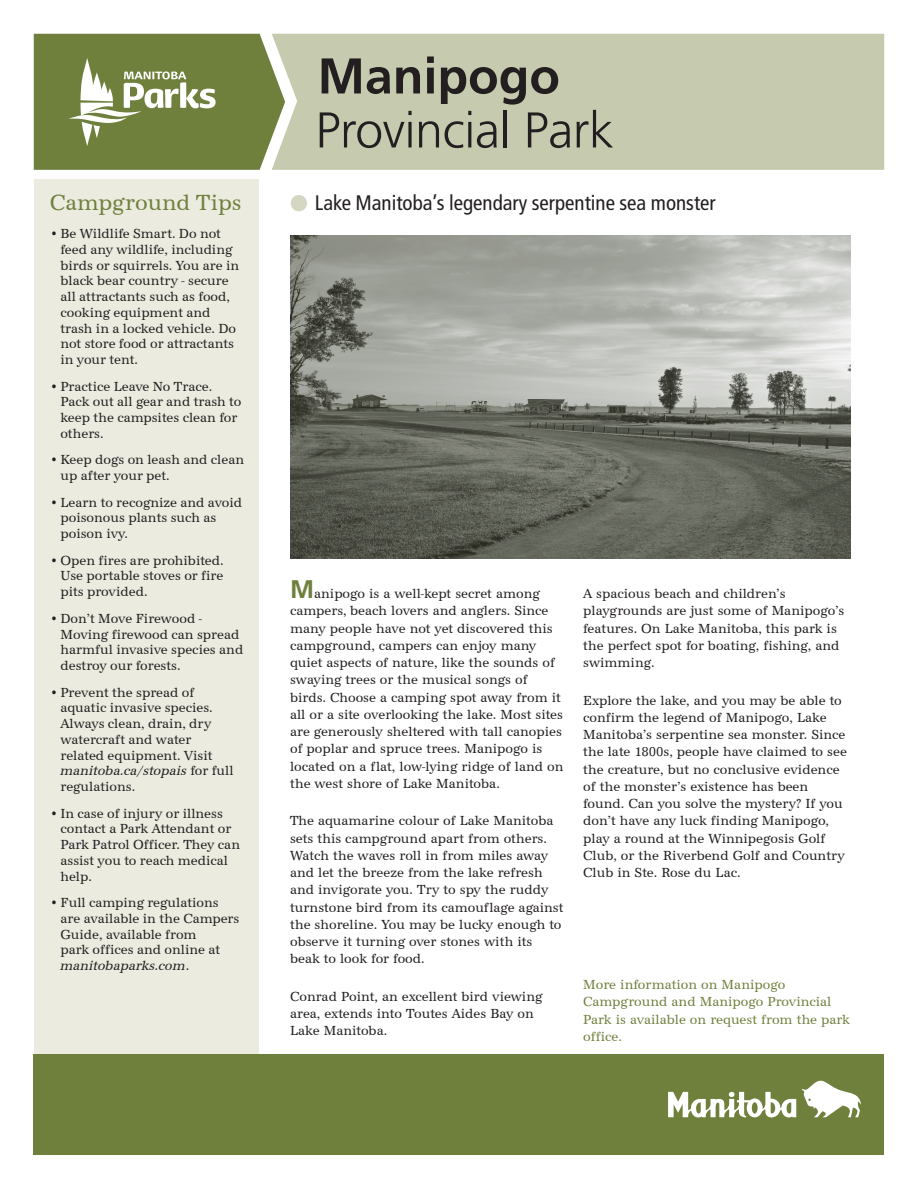
<style>
.page{position:relative;width:918px;height:1188px;background:#fff}
.page>*{position:absolute;margin:0;border:0;box-sizing:border-box;transform-origin:0 0}
.Provincial_Park{font:300 50.25px "Frutiger";letter-spacing:-.01em;color:#231f20}
.Bold_Header{font:700 50.25px "Frutiger";color:#231f20}
.t1{font:22.5px "URW Antiqua T Regu Narr";color:#6f803d}
.Description_front{font:condensed 21px "Frutiger";color:#231f20}
.Campround_Tips_Bullets{font:13.5px/15.8px "URW Antiqua T Regu Narr";color:#231f20}
.Front_Body_Continue{font:13.5px/17.2px "URW Antiqua T Regu Narr";color:#231f20}
.Front_Body{font:13.5px/17.2px "URW Antiqua T Regu Narr";color:#231f20}
.Front_Body_Continue-2{font:13.5px/17.2px "URW Antiqua T Regu Narr";color:#6f803d}
.s1{font-family:"URW Antiqua T Regu Narr Obli"}
.s2{font-family:"Frutiger";font-weight:700;font-size:25.5px;color:#6f803d}
</style>
<div class="page">
<div style="left:285px;top:34px;width:599px;height:136px;background:#c6caae"></div>
<div style="left:34px;top:179px;width:225px;height:925px;background:#ebebe0"></div>
<div style="left:34px;top:1054px;width:850px;height:100px;background:#6f803d"></div>
<div style="left:291px;top:195px;width:16px;height:16px;background:#d5d7c2;border-radius:50%"></div>
<svg style="left:34px;top:34px;width:251px;height:136px;background:#819056"></svg>
<img style="left:290px;top:235px;width:560px;height:324px">
<svg style="left:802px;top:1080px;width:59px;height:37px"></svg>
<svg style="left:668px;top:1092px;width:128px;height:25px"></svg>
<h1 class="t1" style="left:50px;top:190px;width:193px">Campground Tips</h1>
<p class="Campround_Tips_Bullets" style="left:60px;top:226px;width:180px;text-indent:-10px">•Be Wildlife Smart. Do not feed any wildlife, including birds or squirrels. You are in black bear country - secure all attractants such as food, cooking equipment and trash in a locked vehicle. Do not store food or attractants in your tent.</p>
<p class="Campround_Tips_Bullets" style="left:60px;top:378px;width:182px;text-indent:-10px">•Practice Leave No Trace.<br>Pack out all gear and trash to keep the campsites clean for others.</p>
<p class="Campround_Tips_Bullets" style="left:60px;top:452px;width:185px;text-indent:-10px">• Keep dogs on leash and clean up after your pet.</p>
<p class="Campround_Tips_Bullets" style="left:60px;top:494px;width:183px;text-indent:-10px">•Learn to recognize and avoid poisonous plants such as poison ivy.</p>
<p class="Campround_Tips_Bullets" style="left:60px;top:552px;width:165px;text-align:justify;text-indent:-10px">•Open fires are prohibited.<br>Use portable stoves or fire pits provided.</p>
<p class="Campround_Tips_Bullets" style="left:60px;top:610px;width:184px;text-indent:-10px">•Don’t Move Firewood -<br>Moving firewood can spread harmful invasive species and destroy our forests.</p>
<p class="Campround_Tips_Bullets" style="left:60px;top:684px;width:175px;text-indent:-10px">•Prevent the spread of aquatic invasive species.<br>Always clean, drain, dry watercraft and water related equipment. Visit <span class="s1">manitoba.ca/stopais</span> for full regulations.</p>
<p class="Campround_Tips_Bullets" style="left:60px;top:805px;width:181px;text-indent:-10px">•In case of injury or illness contact a Park Attendant or<br>Park Patrol Officer. They can assist you to reach medical help.</p>
<p class="Campround_Tips_Bullets" style="left:60px;top:895px;width:181px;text-indent:-10px">•Full camping regulations are available in the Campers<br>Guide, available from<br>park offices and online at <span class="s1">manitobaparks.com</span>.</p>
<h1 class="Bold_Header" style="left:318px;top:46px;width:244px">Manipogo</h1>
<h1 class="Provincial_Park" style="left:315px;top:102px;width:300px">Provincial Park</h1>
<p class="Description_front" style="left:315px;top:191px;width:402px">Lake Manitoba’s legendary serpentine sea monster</p>
<p class="Front_Body" style="left:290px;top:585px;width:275px"><span class="s2">M</span>anipogo is a well-kept secret among campers, beach lovers and anglers. Since many people have not yet discovered this campground, campers can enjoy many quiet aspects of nature, like the sounds of swaying trees or the musical songs of birds. Choose a camping spot away from it all or a site overlooking the lake. Most sites are generously sheltered with tall canopies of poplar and spruce trees. Manipogo is located on a flat, low-lying ridge of land on the west shore of Lake Manitoba.</p>
<p class="Front_Body_Continue" style="left:290px;top:812px;width:275px">The aquamarine colour of Lake Manitoba sets this campground apart from others.<br>Watch the waves roll in from miles away and let the breeze from the lake refresh and invigorate you. Try to spy the ruddy turnstone bird from its camouflage against the shoreline. You may be lucky enough to observe it turning over stones with its beak to look for food.</p>
<p class="Front_Body_Continue" style="left:290px;top:988px;width:254px">Conrad Point, an excellent bird viewing area, extends into Toutes Aides Bay on<br>Lake Manitoba.</p>
<p class="Front_Body_Continue" style="left:583px;top:585px;width:263px">A spacious beach and children’s playgrounds are just some of Manipogo’s features. On Lake Manitoba, this park is the perfect spot for boating, fishing, and swimming.</p>
<p class="Front_Body_Continue" style="left:583px;top:691px;width:265px">Explore the lake, and you may be able to confirm the legend of Manipogo, Lake Manitoba’s serpentine sea monster. Since the late 1800s, people have claimed to see the creature, but no conclusive evidence of the monster’s existence has been found. Can you solve the mystery? If you don’t have any luck finding Manipogo, play a round at the Winnipegosis Golf Club, or the Riverbend Golf and Country Club in Ste. Rose du Lac.</p>
<p class="Front_Body_Continue-2" style="left:583px;top:976px;width:268px">More information on Manipogo<br>Campground and Manipogo Provincial<br>Park is available on request from the park office.</p>
</div>
